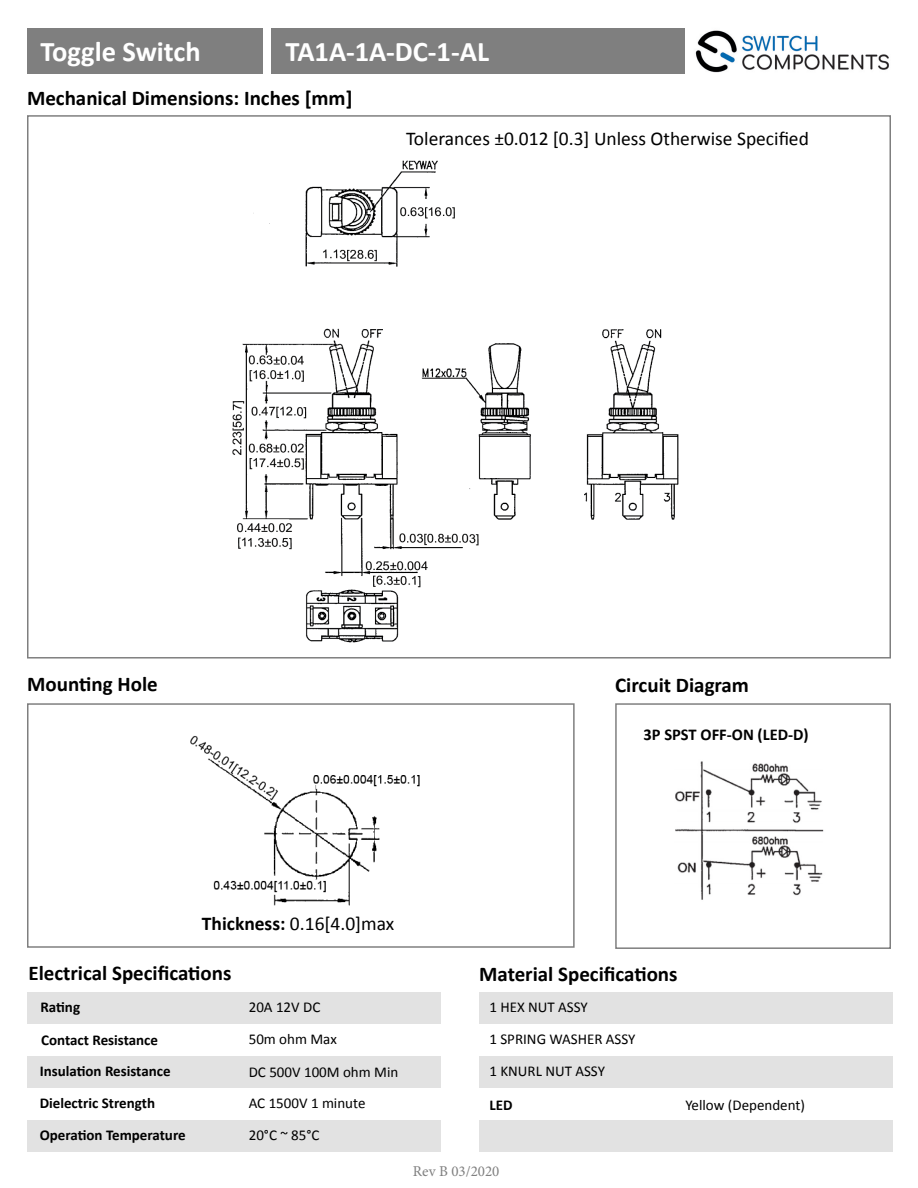
<style>
.page{position:relative;width:918px;height:1188px;background:#fff}
.page>*{position:absolute;margin:0;border:0;box-sizing:border-box;transform-origin:0 0}
.t1{font:700 28.5px "Calibri";color:#fff}
.t2{font:700 21px "Calibri";color:#000}
.t3{font:19.5px "Calibri";color:#000}
.t4{font:700 16.5px "Calibri";color:#000}
.t5{font:15px "Calibri";color:#000}
.t6{font:700 15px "Calibri";color:#000}
.t7{font:15px "Minion Pro";color:#7f7f7f}
.s1{font-weight:700}
</style>
<div class="page">
<img style="left:695px;top:30px;width:194px;height:43px">
<div style="left:27px;top:29px;width:236px;height:45px;background:#7f7f7f"></div>
<div style="left:27px;top:703px;width:548px;height:245px;border:2px solid #7f7f7f"></div>
<div style="left:615px;top:703px;width:276px;height:246px;border:2px solid #7f7f7f"></div>
<div style="left:27px;top:992px;width:414px;height:31px;background:#e2e2e2"></div>
<div style="left:479px;top:992px;width:414px;height:31px;background:#e2e2e2"></div>
<div style="left:27px;top:1056px;width:414px;height:32px;background:#e2e2e2"></div>
<div style="left:479px;top:1056px;width:414px;height:32px;background:#e2e2e2"></div>
<div style="left:27px;top:1120px;width:414px;height:32px;background:#e2e2e2"></div>
<div style="left:479px;top:1120px;width:414px;height:32px;background:#e2e2e2"></div>
<div style="left:271px;top:28px;width:414px;height:46px;background:#7f7f7f"></div>
<img style="left:190px;top:735px;width:230px;height:171px">
<img style="left:675px;top:761px;width:149px;height:139px">
<img style="left:232px;top:160px;width:447px;height:483px">
<p class="t1" style="left:40px;top:31px;width:162px">Toggle Switch</p>
<p class="t1" style="left:286px;top:31px;width:205px">TA1A-1A-DC-1-AL</p>
<p class="t2" style="left:27px;top:83px;width:327px">Mechanical Dimensions: Inches [mm]</p>
<p class="t3" style="left:406px;top:126px;width:404px">Tolerances ±0.012 [0.3] Unless Otherwise Specified</p>
<p class="t2" style="left:27px;top:669px;width:132px">Mounting Hole</p>
<p class="t2" style="left:615px;top:671px;width:135px">Circuit Diagram</p>
<p class="t3" style="left:202px;top:911px;width:194px"><span class="s1">Thickness:</span> 0.16[4.0]max</p>
<p class="t4" style="left:644px;top:722px;width:167px">3P SPST OFF-ON (LED-D)</p>
<p class="t2" style="left:28px;top:958px;width:205px">Electrical Specifications</p>
<p class="t2" style="left:479px;top:959px;width:200px">Material Specifications</p>
<p class="t6" style="left:40px;top:996px;width:41px">Rating</p>
<p class="t6" style="left:41px;top:1029px;width:118px">Contact Resistance</p>
<p class="t6" style="left:40px;top:1061px;width:132px">Insulation Resistance</p>
<p class="t6" style="left:40px;top:1093px;width:117px">Dielectric Strength</p>
<p class="t6" style="left:40px;top:1125px;width:148px">Operation Temperature</p>
<p class="t5" style="left:249px;top:998px;width:73px">20A 12V DC</p>
<p class="t5" style="left:249px;top:1030px;width:90px">50m ohm Max</p>
<p class="t5" style="left:249px;top:1062px;width:151px">DC 500V 100M ohm Min</p>
<p class="t5" style="left:249px;top:1094px;width:118px">AC 1500V 1 minute</p>
<p class="t5" style="left:249px;top:1126px;width:72px">20°C ~ 85°C</p>
<p class="t5" style="left:489px;top:998px;width:100px">1 HEX NUT ASSY</p>
<p class="t5" style="left:489px;top:1030px;width:148px">1 SPRING WASHER ASSY</p>
<p class="t5" style="left:489px;top:1062px;width:117px">1 KNURL NUT ASSY</p>
<p class="t6" style="left:489px;top:1094px;width:25px">LED</p>
<p class="t5" style="left:685px;top:1096px;width:121px">Yellow (Dependent)</p>
<p class="t7" style="left:413px;top:1162px;width:88px">Rev B 03/2020</p>
</div>
